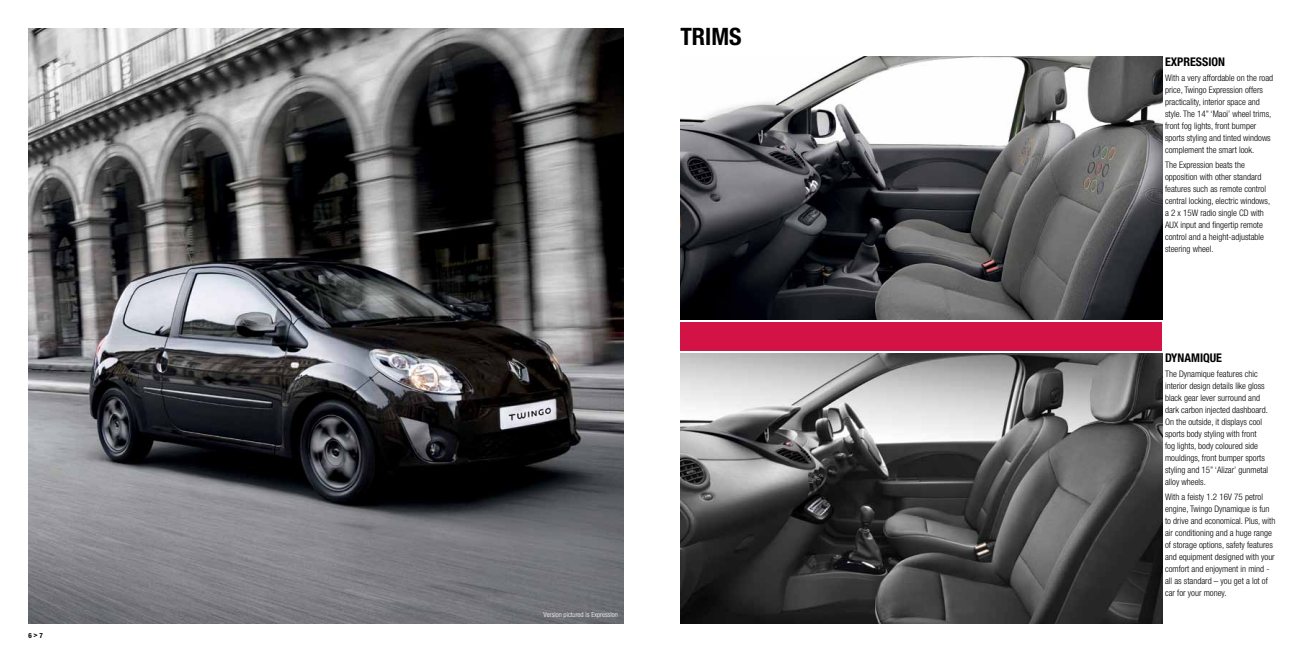
<style>
.page{position:relative;width:1304px;height:652px;background:#fff}
.page>*{position:absolute;margin:0;border:0;box-sizing:border-box;transform-origin:0 0}
.t1{font:700 condensed 24px "Helvetica Neue LT Std";color:#000}
.t2{font:700 condensed 12px "Helvetica Neue LT Std";color:#000}
.t3{font:300 condensed 9px/12px "Helvetica Neue LT Std";color:#000}
.t4{font:300 condensed 7px "Helvetica Neue LT Std";color:#fff}
.t5{font:700 condensed 7px "Helvetica Neue LT Std";color:#000}
</style>
<div class="page">
<img style="left:28px;top:28px;width:596px;height:596px">
<img style="left:680px;top:354px;width:482px;height:270px">
<div style="left:680px;top:323px;width:482px;height:28px;background:#d31245"></div>
<img style="left:680px;top:57px;width:482px;height:263px">
<p class="t5" style="left:28px;top:631px;width:16px">6 &gt; 7</p>
<h1 class="t1" style="left:680px;top:22px;width:63px">TRIMS</h1>
<p class="t4" style="left:544px;top:610px;width:76px">Version pictured is Expression</p>
<h2 class="t2" style="left:1165px;top:55px;width:61px">EXPRESSION</h2>
<p class="t3" style="left:1165px;top:72px;width:110px">With a very affordable on the road price, Twingo Expression offers practicality, interior space and style. The 14” ‘Maoi’ wheel trims, front fog lights, front bumper sports styling and tinted windows complement the smart look.</p>
<p class="t3" style="left:1165px;top:159px;width:107px">The Expression beats the opposition with other standard features such as remote control central locking, electric windows, a 2 x 15W radio single CD with<br>AUX input and fingertip remote control and a height-adjustable steering wheel.</p>
<h2 class="t2" style="left:1165px;top:351px;width:58px">DYNAMIQUE</h2>
<p class="t3" style="left:1165px;top:368px;width:105px">The Dynamique features chic interior design details like gloss black gear lever surround and dark carbon injected dashboard.<br>On the outside, it displays cool sports body styling with front fog lights, body coloured side mouldings, front bumper sports styling and 15” ‘Alizar’ gunmetal alloy wheels.</p>
<p class="t3" style="left:1165px;top:491px;width:112px">With a feisty 1.2 16V 75 petrol engine, Twingo Dynamique is fun to drive and economical. Plus, with air conditioning and a huge range of storage options, safety features and equipment designed with your comfort and enjoyment in mind - all as standard – you get a lot of car for your money.</p>
</div>
